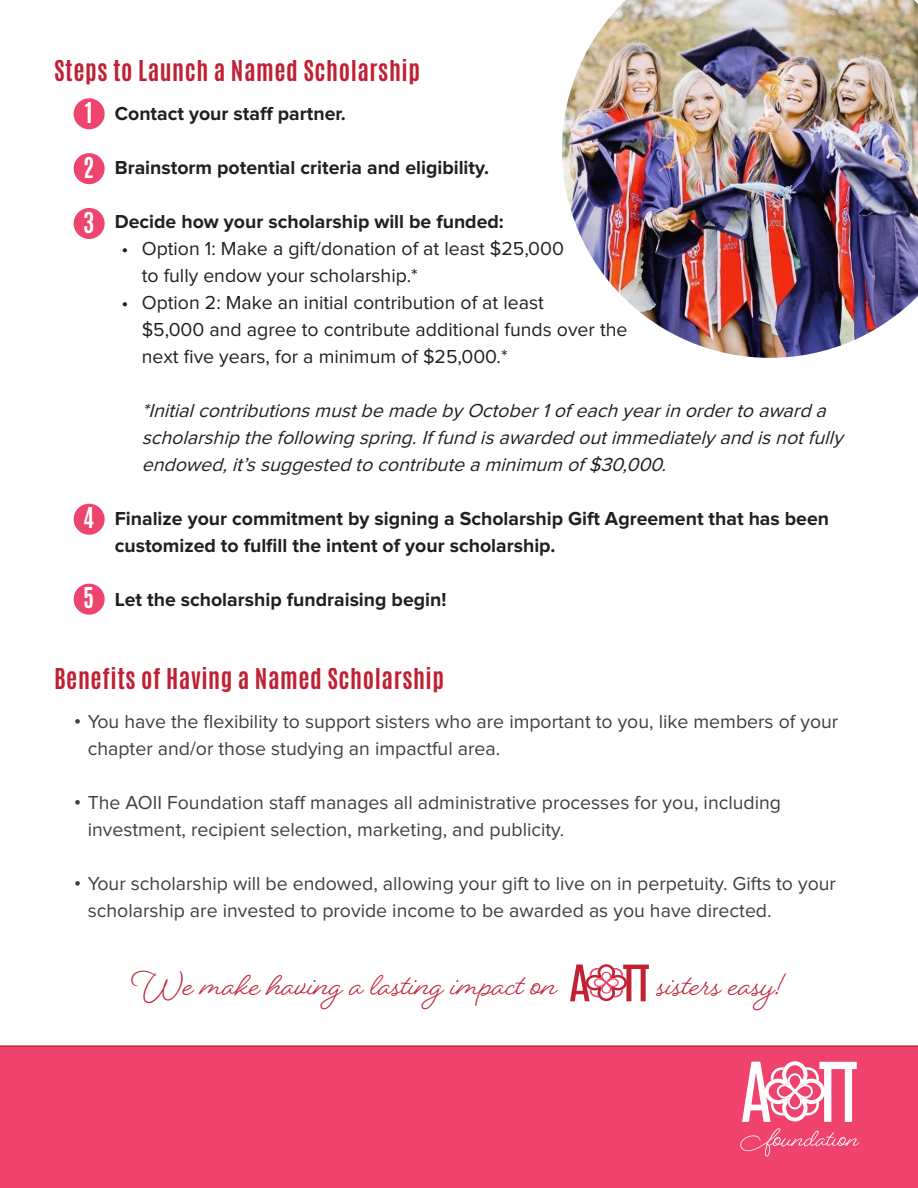
<style>
.page{position:relative;width:918px;height:1188px;background:#fff}
.page>*{position:absolute;margin:0;border:0;box-sizing:border-box;transform-origin:0 0}
.t1{font:700 36px "Beloved Script";color:#c12033}
.t2{font:700 24px "Antonio";letter-spacing:.025em;color:#c12033}
.t3{font:700 24px "Antonio";color:#fff}
.t4{font:19.5px/27px "Proxima Nova";color:#413e3e}
.t5{font:700 19.5px/27px "Proxima Nova";color:#231f20}
.t6{font:19.5px/27px "Proxima Nova";color:#231f20}
.t7{font:italic 19.5px/27px "Proxima Nova";color:#231f20}
.s1{font-weight:700}
</style>
<div class="page">
<div style="left:72px;top:97px;width:34px;height:34px;background:#ed456e;border-radius:50%"></div>
<div style="left:71px;top:95px;width:37px;height:37px;border:3px solid #fff;border-radius:50%"></div>
<div style="left:72px;top:152px;width:34px;height:34px;background:#ed456e;border-radius:50%"></div>
<div style="left:71px;top:150px;width:37px;height:37px;border:3px solid #fff;border-radius:50%"></div>
<div style="left:72px;top:206px;width:34px;height:34px;background:#ed456e;border-radius:50%"></div>
<div style="left:71px;top:205px;width:37px;height:37px;border:3px solid #fff;border-radius:50%"></div>
<div style="left:72px;top:502px;width:34px;height:34px;background:#ed456e;border-radius:50%"></div>
<div style="left:71px;top:501px;width:37px;height:37px;border:3px solid #fff;border-radius:50%"></div>
<div style="left:72px;top:582px;width:34px;height:34px;background:#ed456e;border-radius:50%"></div>
<div style="left:71px;top:581px;width:37px;height:37px;border:3px solid #fff;border-radius:50%"></div>
<svg style="left:570px;top:964px;width:79px;height:37px"></svg>
<div style="left:0;top:1045px;width:918px;height:143px;background:#ef426d"></div>
<svg style="left:742px;top:1061px;width:115px;height:61px"></svg>
<svg style="left:740px;top:1128px;width:120px;height:28px;background:#f0547b"></svg>
<img style="left:562px;top:0;width:356px;height:358px">
<p class="t2" style="left:54px;top:53px;width:368px">Steps to Launch a Named Scholarship</p>
<p class="t5" style="left:115px;top:101px;width:233px">Contact your staff partner.</p>
<p class="t5" style="left:115px;top:155px;width:376px">Brainstorm potential criteria and eligibility.</p>
<p class="t5" style="left:115px;top:209px;width:391px">Decide how your scholarship will be funded:</p>
<p class="t6" style="left:142px;top:236px;width:424px;text-indent:-20px">• Option 1: Make a gift/donation of at least $25,000 to fully endow your scholarship.*</p>
<p class="t6" style="left:142px;top:290px;width:487px;text-indent:-20px">• Option 2: Make an initial contribution of at least<br>$5,000 and agree to contribute additional funds over the next five years, for a minimum of $25,000.*</p>
<p class="t7" style="left:142px;top:398px;width:702px">*Initialcontributionsmustbe made by October1of each yearin orderto award a scholarship the following spring.If fund isawarded outimmediately and isnotfully endowed,it’ssuggested to contribute a minimum of $30,000.</p>
<p class="t5" style="left:115px;top:506px;width:716px">Finalize your commitment by signing a Scholarship Gift Agreement that has been customized to fulfill the intent of your scholarship.</p>
<p class="t5" style="left:115px;top:587px;width:333px">Let the scholarship fundraising begin!</p>
<p class="t3" style="left:85px;top:95px;width:9px">1</p>
<p class="t3" style="left:83px;top:149px;width:13px">2</p>
<p class="t3" style="left:83px;top:204px;width:13px">3</p>
<p class="t3" style="left:83px;top:500px;width:13px">4</p>
<p class="t3" style="left:83px;top:580px;width:13px">5</p>
<p class="t2" style="left:54px;top:661px;width:392px">Benefits of Having a Named Scholarship</p>
<p class="t4" style="left:88px;top:709px;width:752px;text-indent:-14px"><span class="s1">΅</span> You have the flexibility to support sisters who are important to you, like members of your chapter and/or those studying an impactful area.</p>
<p class="t4" style="left:88px;top:790px;width:695px;text-indent:-14px"><span class="s1">΅</span> The AOII Foundation staff manages all administrative processes for you, including investment, recipient selection, marketing, and publicity.</p>
<p class="t4" style="left:88px;top:871px;width:750px;text-indent:-14px"><span class="s1">΅</span> Your scholarship will be endowed, allowing your gift to live on in perpetuity. Gifts to your scholarship are invested to provide income to be awarded as you have directed.</p>
<p class="t1" style="left:131px;top:961px;width:427px">We make having a lasting impact on</p>
<p class="t1" style="left:657px;top:961px;width:131px">sisters easy!</p>
</div>
